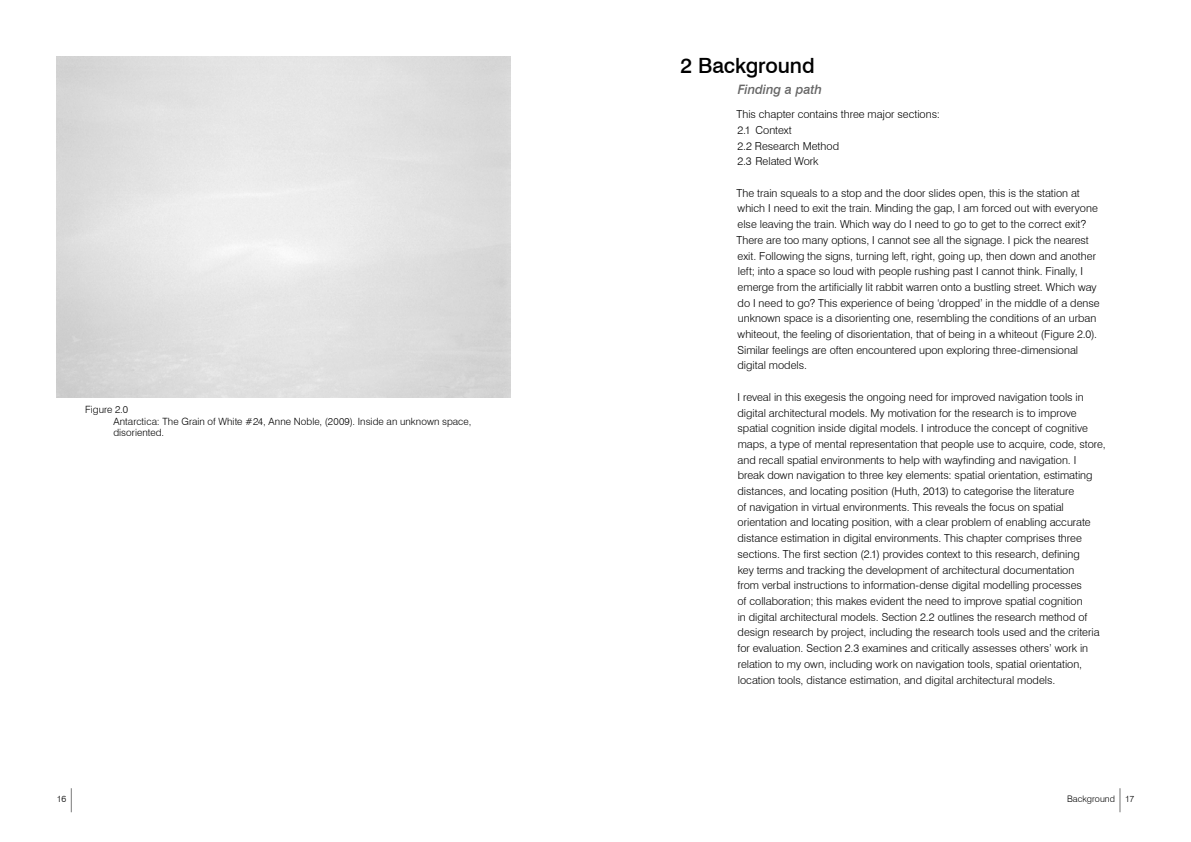
<style>
.page{position:relative;width:1191px;height:842px;background:#fff}
.page>*{position:absolute;margin:0;border:0;box-sizing:border-box;transform-origin:0 0}
.t1{font:200 24px "Helvetica Neue";color:#000}
.t2{font:500 21px "Swiss 721 BT";letter-spacing:-.005em;color:#000}
.Subtitle{font:italic 500 13px "Swiss 721 BT";letter-spacing:-.005em;color:#666}
.Noraml_No_rag{font:300 11px/15.7px "Swiss 721 BT";color:#000}
.t3{font:300 10px/11.5px "Swiss 721 BT";letter-spacing:.005em;color:#000}
.t4{font:300 9px "Swiss 721 BT";letter-spacing:.01em;color:#000}
</style>
<div class="page">
<p class="t3" style="left:113px;top:404px;width:359px;text-indent:-28px">Figure 2.0<br>Antarctica: The Grain of White #24, Anne Noble, (2009). Inside an unknown space, disoriented.</p>
<p class="t2" style="left:680px;top:52px;width:136px">2 Background</p>
<p class="Subtitle" style="left:737px;top:81px;width:86px">Finding a path</p>
<p class="Noraml_No_rag" style="left:736px;top:106px;width:205px">This chapter contains three major sections:</p>
<p class="Noraml_No_rag" style="left:737px;top:122px;width:56px">2.1 Context</p>
<p class="Noraml_No_rag" style="left:737px;top:138px;width:103px">2.2 Research Method</p>
<p class="Noraml_No_rag" style="left:737px;top:153px;width:83px">2.3 Related Work</p>
<p class="Noraml_No_rag" style="left:736px;top:185px;width:365px">The train squeals to a stop and the door slides open, this is the station at which I need to exit the train. Minding the gap, I am forced out with everyone else leaving the train. Which way do I need to go to get to the correct exit?<br>There are too many options, I cannot see all the signage. I pick the nearest exit. Following the signs, turning left, right, going up, then down and another left; into a space so loud with people rushing past I cannot think. Finally, I emerge from the artificially lit rabbit warren onto a bustling street. Which way do I need to go? This experience of being ‘dropped’ in the middle of a dense unknown space is a disorienting one, resembling the conditions of an urban whiteout, the feeling of disorientation, that of being in a whiteout (Figure 2.0).<br>Similar feelings are often encountered upon exploring three-dimensional digital models.</p>
<p class="Noraml_No_rag" style="left:737px;top:389px;width:370px">I reveal in this exegesis the ongoing need for improved navigation tools in digital architectural models. My motivation for the research is to improve spatial cognition inside digital models. I introduce the concept of cognitive maps, a type of mental representation that people use to acquire, code, store, and recall spatial environments to help with wayfinding and navigation. I break down navigation to three key elements: spatial orientation, estimating distances, and locating position (Huth, 2013) to categorise the literature<br>of navigation in virtual environments. This reveals the focus on spatial orientation and locating position, with a clear problem of enabling accurate distance estimation in digital environments. This chapter comprises three sections. The first section (2.1) provides context to this research, defining<br>key terms and tracking the development of architectural documentation<br>from verbal instructions to information-dense digital modelling processes<br>of collaboration; this makes evident the need to improve spatial cognition<br>in digital architectural models. Section 2.2 outlines the research method of design research by project, including the research tools used and the criteria for evaluation. Section 2.3 examines and critically assesses others’ work in relation to my own, including work on navigation tools, spatial orientation, location tools, distance estimation, and digital architectural models.</p>
<p class="t4" style="left:57px;top:793px;width:11px">16</p>
<h1 class="t1" style="left:69px;top:779px;width:7px">|</h1>
<p class="t4" style="left:1067px;top:793px;width:50px">Background</p>
<h1 class="t1" style="left:1117px;top:779px;width:7px">|</h1>
<p class="t4" style="left:1125px;top:793px;width:11px">17</p>
</div>
